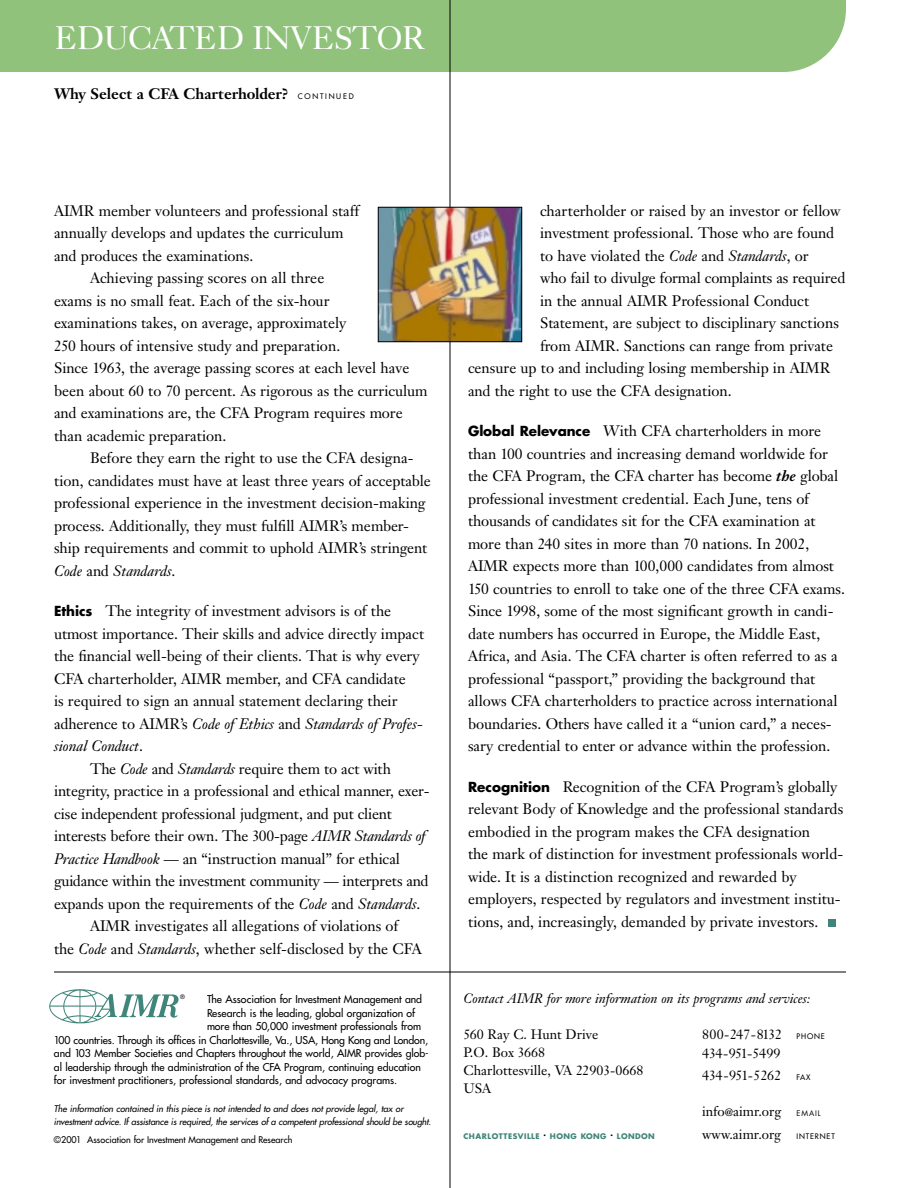
<style>
.page{position:relative;width:918px;height:1188px;background:#fff}
.page>*{position:absolute;margin:0;border:0;box-sizing:border-box;transform-origin:0 0}
.t1{font:33px "Caslon Five Forty";letter-spacing:-.025em;color:#fff}
.t2{font:15px/22.5px "Janson Text";color:#000}
.t3{font:italic 15px "Janson Text";color:#000}
.t4{font:700 15px "Janson Text";color:#000}
.t5{font:13.5px/18px "Janson Text";color:#000}
.t6{font:italic 13.5px "Janson Text";color:#000}
.t7{font:13.5px/18px "Janson Text";letter-spacing:-.03em;color:#000}
.t8{font:13.5px "Janson Text";letter-spacing:-.055em;color:#000}
.t9{font:10.5px "Futura";color:#000}
.t10{font:italic 9px/13.5px "Futura";letter-spacing:-.01em;color:#000}
.t11{font:9px "Futura";color:#000}
.t12{font:700 7.5px "Futura";letter-spacing:.07em;color:#408579}
.t13{font:6px "Futura";color:#000}
.s1{font-family:"Futura";font-weight:400;font-size:7.5px}
.s2{font-style:normal}
.s3{font-family:"Futura";font-weight:700;font-size:13.5px}
.s4{font-style:italic}
.s5{font-weight:700;font-style:italic}
.s6{font-family:"Futura";font-size:7.5px}
.s7{font-size:10.5px}
</style>
<div class="page">
<div style="left:0;top:0;width:783px;height:72px;background:#90c27c"></div>
<svg style="left:783px;top:9px;width:63px;height:63px"></svg>
<div style="left:702px;top:0;width:144px;height:9px;background:#90c27c"></div>
<hr style="left:450px;top:0;width:1px;height:1188px;background:#000">
<div style="left:828px;top:920px;width:8px;height:7px;background:#408579"></div>
<img style="left:380px;top:209px;width:140px;height:131px">
<div style="left:378px;top:207px;width:144px;height:135px;border:1px solid #000"></div>
<img style="left:49px;top:989px;width:130px;height:35px">
<hr style="left:54px;top:972px;width:792px;height:1px;background:#000">
<h1 class="t1" style="left:54px;top:26px;width:373px">EDUCATED INVESTOR</h1>
<p class="t4" style="left:54px;top:88px;width:301px">Why Select a CFA Charterholder? <span class="s1">C O N T I N U E D</span></p>
<p class="t2" style="left:54px;top:201px;width:307px">AIMR member volunteers and professional staff</p>
<p class="t2" style="left:54px;top:224px;width:291px">annually develops and updates the curriculum</p>
<p class="t2" style="left:54px;top:246px;width:201px">and produces the examinations.</p>
<p class="t2" style="left:90px;top:269px;width:236px">Achieving passing scores on all three</p>
<p class="t2" style="left:54px;top:291px;width:277px">exams is no small feat. Each of the six-hour</p>
<p class="t2" style="left:54px;top:314px;width:294px">examinations takes, on average, approximately</p>
<p class="t2" style="left:54px;top:336px;width:288px">250 hours of intensive study and preparation.</p>
<p class="t2" style="left:54px;top:359px;width:357px">Since 1963, the average passing scores at each level have</p>
<p class="t2" style="left:54px;top:381px;width:375px">been about 60 to 70 percent. As rigorous as the curriculum</p>
<p class="t2" style="left:54px;top:404px;width:350px">and examinations are, the CFA Program requires more</p>
<p class="t2" style="left:54px;top:426px;width:174px">than academic preparation.</p>
<p class="t2" style="left:90px;top:449px;width:325px">Before they earn the right to use the CFA designa-</p>
<p class="t2" style="left:54px;top:471px;width:378px">tion, candidates must have at least three years of acceptable</p>
<p class="t2" style="left:54px;top:494px;width:373px">professional experience in the investment decision-making</p>
<p class="t2" style="left:54px;top:516px;width:357px">process. Additionally, they must fulfill AIMR’s member-</p>
<p class="t2" style="left:54px;top:539px;width:375px">ship requirements and commit to uphold AIMR’s stringent</p>
<p class="t3" style="left:54px;top:565px;width:123px">Code <span class="s2">and</span> Standards<span class="s2">.</span></p>
<p class="t2" style="left:54px;top:602px;width:339px"><span class="s3">Ethics</span> The integrity of investment advisors is of the</p>
<p class="t2" style="left:54px;top:624px;width:372px">utmost importance. Their skills and advice directly impact</p>
<p class="t2" style="left:54px;top:647px;width:367px">the financial well-being of their clients. That is why every</p>
<p class="t2" style="left:54px;top:669px;width:353px">CFA charterholder, AIMR member, and CFA candidate</p>
<p class="t2" style="left:54px;top:692px;width:345px">is required to sign an annual statement declaring their</p>
<p class="t3" style="left:54px;top:718px;width:371px"><span class="s2">adherence to AIMR’s</span> Code of Ethics <span class="s2">and</span> Standards of Profes-</p>
<p class="t3" style="left:54px;top:741px;width:90px">sional Conduct<span class="s2">.</span></p>
<p class="t2" style="left:90px;top:759px;width:303px">The <span class="s4">Code</span> and <span class="s4">Standards</span> require them to act with</p>
<p class="t2" style="left:54px;top:782px;width:377px">integrity, practice in a professional and ethical manner, exer-</p>
<p class="t2" style="left:54px;top:804px;width:339px">cise independent professional judgment, and put client</p>
<p class="t2" style="left:54px;top:827px;width:373px">interests before their own. The 300-page <span class="s4">AIMR Standards of</span></p>
<p class="t2" style="left:54px;top:849px;width:348px"><span class="s4">Practice Handbook</span> — an “instruction manual” for ethical</p>
<p class="t2" style="left:54px;top:872px;width:376px">guidance within the investment community — interprets and</p>
<p class="t2" style="left:54px;top:894px;width:368px">expands upon the requirements of the <span class="s4">Code</span> and <span class="s4">Standards</span>.</p>
<p class="t2" style="left:90px;top:917px;width:310px">AIMR investigates all allegations of violations of</p>
<p class="t2" style="left:54px;top:939px;width:369px">the <span class="s4">Code</span> and <span class="s4">Standards</span>, whether self-disclosed by the CFA</p>
<p class="t9" style="left:207px;top:994px;width:217px">The Association for Investment Management and</p>
<p class="t9" style="left:207px;top:1008px;width:210px">Research is the leading, global organization of</p>
<p class="t9" style="left:207px;top:1021px;width:216px">more than 50,000 investment professionals from</p>
<p class="t9" style="left:54px;top:1035px;width:376px">100 countries. Through its offices in Charlottesville, Va., USA, Hong Kong and London,</p>
<p class="t9" style="left:54px;top:1048px;width:376px">and 103 Member Societies and Chapters throughout the world, AIMR provides glob-</p>
<p class="t9" style="left:54px;top:1062px;width:368px">al leadership through the administration of the CFA Program, continuing education</p>
<p class="t9" style="left:54px;top:1075px;width:345px">for investment practitioners, professional standards, and advocacy programs.</p>
<p class="t10" style="left:54px;top:1102px;width:379px">The information contained in this piece is not intended to and does not provide legal, tax or investment advice. If assistance is required, the services of a competent professional should be sought.</p>
<p class="t11" style="left:54px;top:1135px;width:240px">©2001 Association for Investment Management and Research</p>
<p class="t13" style="left:180px;top:994px;width:6px">®</p>
<p class="t2" style="left:540px;top:201px;width:302px">charterholder or raised by an investor or fellow</p>
<p class="t2" style="left:540px;top:224px;width:296px">investment professional. Those who are found</p>
<p class="t2" style="left:540px;top:246px;width:270px">to have violated the <span class="s4">Code</span> and <span class="s4">Standards</span>, or</p>
<p class="t2" style="left:540px;top:269px;width:307px">who fail to divulge formal complaints as required</p>
<p class="t2" style="left:540px;top:291px;width:271px">in the annual AIMR Professional Conduct</p>
<p class="t2" style="left:540px;top:314px;width:300px">Statement, are subject to disciplinary sanctions</p>
<p class="t2" style="left:540px;top:336px;width:295px">from AIMR. Sanctions can range from private</p>
<p class="t2" style="left:468px;top:359px;width:364px">censure up to and including losing membership in AIMR</p>
<p class="t2" style="left:468px;top:381px;width:265px">and the right to use the CFA designation.</p>
<p class="t2" style="left:468px;top:422px;width:378px"><span class="s3">Global Relevance</span> With CFA charterholders in more than 100 countries and increasing demand worldwide for the CFA Program, the CFA charter has become <span class="s5">the</span> global professional investment credential. Each June, tens of thousands of candidates sit for the CFA examination at more than 240 sites in more than 70 nations. In 2002, AIMR expects more than 100,000 candidates from almost 150 countries to enroll to take one of the three CFA exams.<br>Since 1998, some of the most significant growth in candi&shy;date numbers has occurred in Europe, the Middle East, Africa, and Asia. The CFA charter is often referred to as a professional “passport,” providing the background that allows CFA charterholders to practice across international boundaries. Others have called it a “union card,” a neces&shy;sary credential to enter or advance within the profession.</p>
<p class="t2" style="left:468px;top:777px;width:377px"><span class="s3">Recognition</span> Recognition of the CFA Program’s globally relevant Body of Knowledge and the professional standards embodied in the program makes the CFA designation<br>the mark of distinction for investment professionals world&shy;wide. It is a distinction recognized and rewarded by employers, respected by regulators and investment institu&shy;tions, and, increasingly, demanded by private investors.</p>
<p class="t6" style="left:464px;top:994px;width:348px">Contact AIMR for more information on its programs and services:</p>
<p class="t5" style="left:464px;top:1027px;width:181px">560 Ray C. Hunt Drive<br>P.O. Box 3668<br>Charlottesville, VA 22903-0668<br>USA</p>
<p class="t7" style="left:702px;top:1027px;width:124px">800-247-8132 <span class="s6">PHONE<br></span>434-951-5499</p>
<p class="t8" style="left:702px;top:1070px;width:110px">434-951-5262 <span class="s6">FAX</span></p>
<p class="t5" style="left:702px;top:1101px;width:134px;line-height:22.5px">info<span class="s7">@</span>aimr.org <span class="s6">EMAIL </span>www.aimr.org <span class="s6">INTERNET</span></p>
<p class="t12" style="left:464px;top:1132px;width:193px">CHARLOTTESVILLE <sup>.</sup> HONG KONG <sup>.</sup> LONDON</p>
</div>
